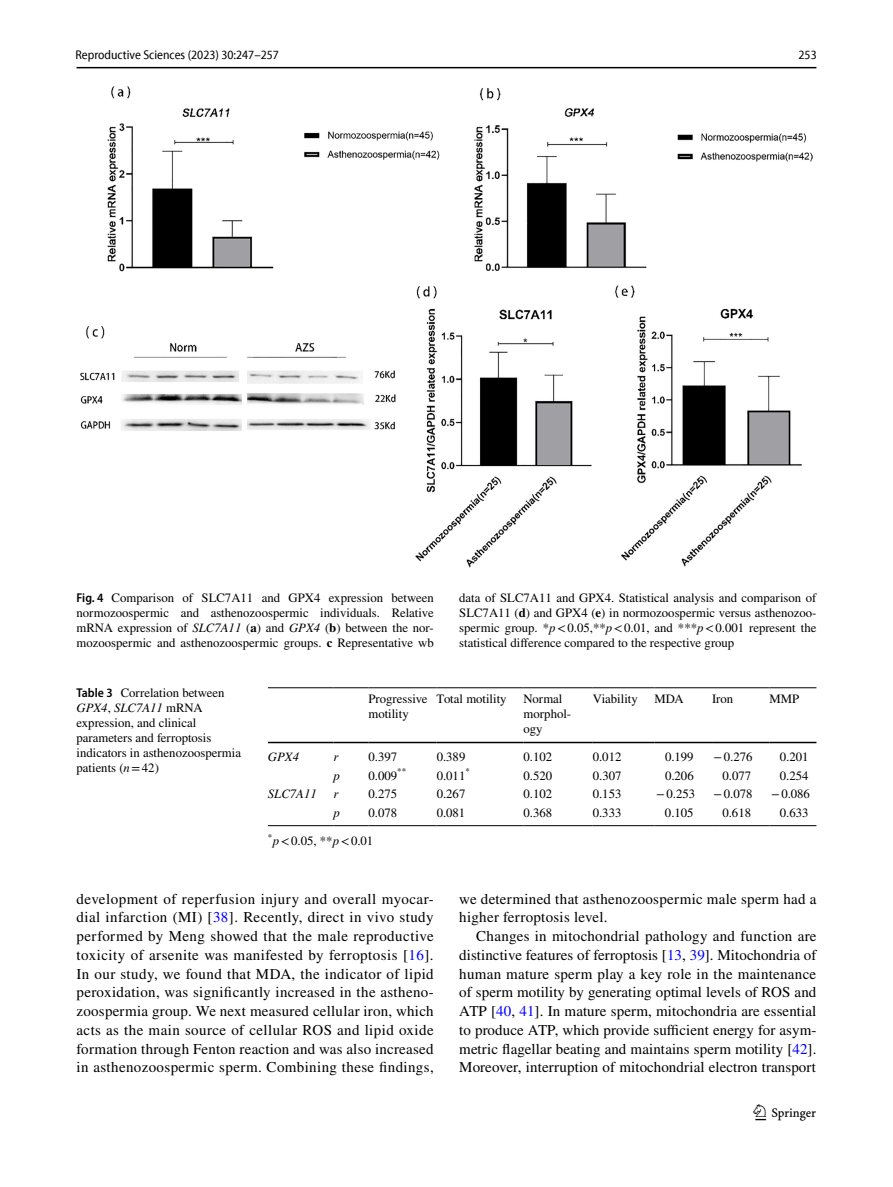
<style>
.page{position:relative;width:893px;height:1187px;background:#fff}
.page>*{position:absolute;margin:0;border:0;box-sizing:border-box;transform-origin:0 0}
.t1{font:22.5px "Springnew Regular 3";color:#000}
.t2{font:15px/18.8px "STIX";letter-spacing:.02em;color:#000;text-align:justify}
.t3{font:12.75px/15px "STIX";color:#000}
.t4{font:semi-condensed 12.75px "Myriad Pro Unic";color:#000}
.t5{font:italic 12.75px "STIX";color:#000}
.s1{font-family:"Myriad Pro";font-weight:600;font-stretch:semi-condensed}
.s2{font-style:italic}
.s3{font-weight:700}
.s4{color:#00f}
</style>
<div class="page">
<hr style="left:77px;top:67px;width:739px;height:1px;background:#000">
<img style="left:81px;top:87px;width:731px;height:480px">
<hr style="left:268px;top:687px;width:66px;height:1px;background:#000">
<hr style="left:268px;top:741px;width:66px;height:2px;background:#000">
<hr style="left:334px;top:687px;width:34px;height:1px;background:#000">
<hr style="left:334px;top:741px;width:34px;height:2px;background:#000">
<hr style="left:368px;top:687px;width:69px;height:1px;background:#000">
<hr style="left:368px;top:741px;width:69px;height:2px;background:#000">
<hr style="left:437px;top:687px;width:86px;height:1px;background:#000">
<hr style="left:437px;top:741px;width:86px;height:2px;background:#000">
<hr style="left:523px;top:687px;width:70px;height:1px;background:#000">
<hr style="left:523px;top:741px;width:70px;height:2px;background:#000">
<hr style="left:593px;top:687px;width:62px;height:1px;background:#000">
<hr style="left:593px;top:741px;width:62px;height:2px;background:#000">
<hr style="left:655px;top:687px;width:57px;height:1px;background:#000">
<hr style="left:655px;top:741px;width:57px;height:2px;background:#000">
<hr style="left:712px;top:687px;width:57px;height:1px;background:#000">
<hr style="left:712px;top:741px;width:57px;height:2px;background:#000">
<hr style="left:769px;top:687px;width:47px;height:1px;background:#000">
<hr style="left:769px;top:741px;width:47px;height:2px;background:#000">
<hr style="left:268px;top:825px;width:66px;height:1px;background:#000">
<hr style="left:334px;top:825px;width:34px;height:1px;background:#000">
<hr style="left:368px;top:825px;width:69px;height:1px;background:#000">
<hr style="left:437px;top:825px;width:86px;height:1px;background:#000">
<hr style="left:523px;top:825px;width:70px;height:1px;background:#000">
<hr style="left:593px;top:825px;width:62px;height:1px;background:#000">
<hr style="left:655px;top:825px;width:57px;height:1px;background:#000">
<hr style="left:712px;top:825px;width:57px;height:1px;background:#000">
<hr style="left:769px;top:825px;width:47px;height:1px;background:#000">
<p class="t4" style="left:76px;top:50px;width:205px">Reproductive Sciences (2023) 30:247–257</p>
<p class="t4" style="left:798px;top:50px;width:20px">253</p>
<p class="t3" style="left:77px;top:591px;width:359px;text-align:justify"><span class="s1">Fig. 4</span> Comparison of SLC7A11 and GPX4 expression between normozoospermic and asthenozoospermic individuals. Relative mRNA expression of <span class="s2">SLC7A11</span> (<span class="s3">a</span>) and <span class="s2">GPX4</span> (<span class="s3">b</span>) between the nor&shy;mozoospermic and asthenozoospermic groups. <span class="s3">c</span> Representative wb</p>
<p class="t3" style="left:459px;top:591px;width:359px;text-align:justify">data of SLC7A11 and GPX4. Statistical analysis and comparison of SLC7A11 (<span class="s3">d</span>) and GPX4 (<span class="s3">e</span>) in normozoospermic versus asthenozoo&shy;spermic group. *<span class="s2">p</span>&lt;0.05,**<span class="s2">p</span>&lt;0.01, and ***<span class="s2">p</span>&lt;0.001 represent the statistical difference compared to the respective group</p>
<p class="t3" style="left:77px;top:686px;width:166px"><span class="s1">Table 3</span> Correlation between<br><span class="s2">GPX4</span>, <span class="s2">SLC7A11</span> mRNA expression, and clinical parameters and ferroptosis indicators in asthenozoospermia patients (<span class="s2">n</span>=42)</p>
<p class="t3" style="left:368px;top:691px;width:61px">Progressive motility</p>
<p class="t3" style="left:437px;top:691px;width:72px">Total motility</p>
<p class="t3" style="left:523px;top:691px;width:49px">Normal morphol&shy;ogy</p>
<p class="t3" style="left:593px;top:691px;width:47px">Viability</p>
<p class="t3" style="left:655px;top:691px;width:31px">MDA</p>
<p class="t3" style="left:712px;top:691px;width:23px">Iron</p>
<p class="t3" style="left:769px;top:691px;width:31px">MMP</p>
<p class="t5" style="left:268px;top:747px;width:33px">GPX4</p>
<p class="t5" style="left:334px;top:747px;width:6px">r</p>
<p class="t3" style="left:368px;top:749px;width:30px">0.397</p>
<p class="t3" style="left:437px;top:749px;width:30px">0.389</p>
<p class="t3" style="left:523px;top:749px;width:30px">0.102</p>
<p class="t3" style="left:593px;top:749px;width:30px">0.012</p>
<p class="t3" style="left:665px;top:749px;width:30px">0.199</p>
<p class="t3" style="left:714px;top:749px;width:41px">−0.276</p>
<p class="t3" style="left:780px;top:749px;width:30px">0.201</p>
<p class="t5" style="left:334px;top:766px;width:8px">p</p>
<p class="t3" style="left:368px;top:768px;width:39px">0.009<sup>**</sup></p>
<p class="t3" style="left:437px;top:768px;width:35px">0.011<sup>*</sup></p>
<p class="t3" style="left:523px;top:768px;width:30px">0.520</p>
<p class="t3" style="left:593px;top:768px;width:30px">0.307</p>
<p class="t3" style="left:665px;top:768px;width:30px">0.206</p>
<p class="t3" style="left:722px;top:768px;width:30px">0.077</p>
<p class="t3" style="left:780px;top:768px;width:30px">0.254</p>
<p class="t5" style="left:268px;top:785px;width:50px">SLC7A11</p>
<p class="t5" style="left:334px;top:785px;width:6px">r</p>
<p class="t3" style="left:368px;top:787px;width:30px">0.275</p>
<p class="t3" style="left:437px;top:787px;width:30px">0.267</p>
<p class="t3" style="left:523px;top:787px;width:30px">0.102</p>
<p class="t3" style="left:593px;top:787px;width:30px">0.153</p>
<p class="t3" style="left:656px;top:787px;width:41px">−0.253</p>
<p class="t3" style="left:714px;top:787px;width:41px">−0.078</p>
<p class="t3" style="left:771px;top:787px;width:41px">−0.086</p>
<p class="t5" style="left:334px;top:804px;width:8px">p</p>
<p class="t3" style="left:368px;top:806px;width:30px">0.078</p>
<p class="t3" style="left:437px;top:806px;width:30px">0.081</p>
<p class="t3" style="left:523px;top:806px;width:30px">0.368</p>
<p class="t3" style="left:593px;top:806px;width:30px">0.333</p>
<p class="t3" style="left:665px;top:806px;width:30px">0.105</p>
<p class="t3" style="left:722px;top:806px;width:30px">0.618</p>
<p class="t3" style="left:780px;top:806px;width:30px">0.633</p>
<p class="t3" style="left:268px;top:834px;width:107px"><sup>*</sup><span class="s2">p</span>&lt;0.05, **<span class="s2">p</span>&lt;0.01</p>
<p class="t2" style="left:77px;top:890px;width:359px">development of reperfusion injury and overall myocar&shy;dial infarction (MI) [<span class="s4">38</span>]. Recently, direct in vivo study performed by Meng showed that the male reproductive toxicity of arsenite was manifested by ferroptosis [<span class="s4">16</span>].<br>In our study, we found that MDA, the indicator of lipid peroxidation, was significantly increased in the astheno&shy;zoospermia group. We next measured cellular iron, which acts as the main source of cellular ROS and lipid oxide formation through Fenton reaction and was also increased in asthenozoospermic sperm. Combining these findings,</p>
<p class="t2" style="left:459px;top:890px;width:359px">we determined that asthenozoospermic male sperm had a higher ferroptosis level.</p>
<p class="t2" style="left:459px;top:927px;width:359px;text-indent:17px">Changes in mitochondrial pathology and function are distinctive features of ferroptosis [<span class="s4">13</span>, <span class="s4">39</span>]. Mitochondria of human mature sperm play a key role in the maintenance of sperm motility by generating optimal levels of ROS and ATP [<span class="s4">40</span>, <span class="s4">41</span>]. In mature sperm, mitochondria are essential to produce ATP, which provide sufficient energy for asym&shy;metric flagellar beating and maintains sperm motility [<span class="s4">42</span>].<br>Moreover, interruption of mitochondrial electron transport</p>
<h1 class="t1" style="left:755px;top:1104px;width:62px">1 3</h1>
</div>
